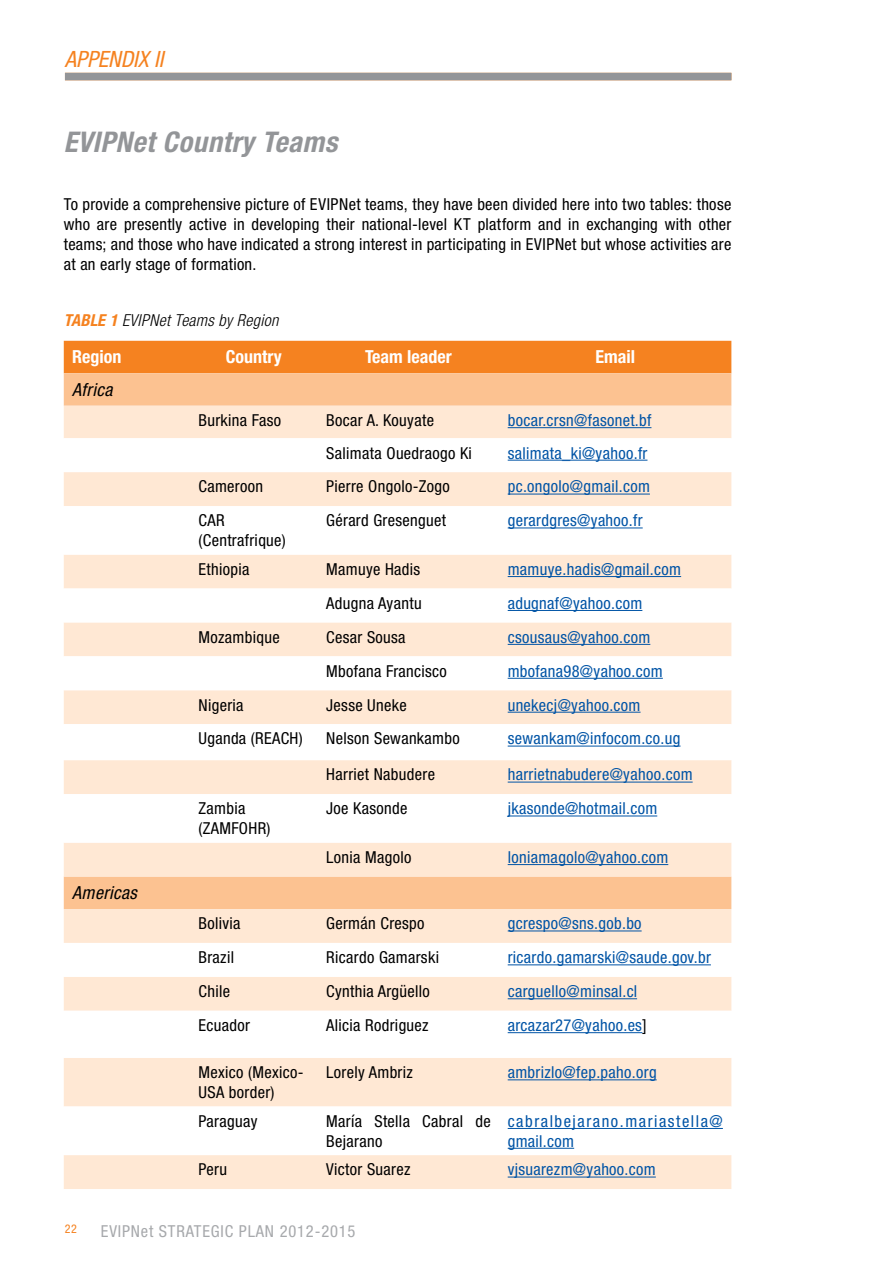
<style>
.page{position:relative;width:893px;height:1263px;background:#fff}
.page>*{position:absolute;margin:0;border:0;box-sizing:border-box;transform-origin:0 0}
.t1{font:italic 700 condensed 28.5px "Helvetica Neue LT Std";letter-spacing:.02em;color:#939598}
.t2{font:italic condensed 22.5px "Helvetica Neue LT Std";color:#f58220}
.t3{font:700 condensed 18px "Helvetica Neue LT Std";color:#fff}
.t4{font:italic condensed 18px "Helvetica Neue LT Std";letter-spacing:.02em;color:#000}
.t5{font:condensed 16.5px/19.8px "Helvetica Neue LT Std";letter-spacing:.02em;color:#000}
.t6{font:condensed 16.5px "Helvetica Neue LT Std";letter-spacing:.02em;color:#0054a6}
.t7{font:condensed 16.5px/19.8px "Helvetica Neue LT Std";letter-spacing:.095em;color:#0054a6}
.t8{font:condensed 16.5px "Helvetica Neue LT Std";letter-spacing:.05em;color:#a7a9ac}
.t9{font:italic 300 condensed 16.5px "Helvetica Neue LT Std";letter-spacing:.02em;color:#000}
.t10{font:condensed 12px "Helvetica Neue LT Std";color:#f58220}
.s1{font-weight:700;color:#f58220}
.s2{color:#000}
</style>
<div class="page">
<div style="left:65px;top:73px;width:666px;height:7px;background:#939598"></div>
<div style="left:64px;top:341px;width:667px;height:32px;background:#f58220"></div>
<div style="left:64px;top:373px;width:667px;height:33px;background:#fcc291"></div>
<div style="left:64px;top:406px;width:667px;height:783px;background:#ffe8d4"></div>
<svg style="left:64px;top:438px;width:667px;height:717px"></svg>
<hr style="left:508px;top:427px;width:143px;height:1px;background:#0054a6">
<hr style="left:508px;top:460px;width:139px;height:1px;background:#0054a6">
<hr style="left:508px;top:494px;width:142px;height:1px;background:#0054a6">
<hr style="left:508px;top:527px;width:135px;height:1px;background:#0054a6">
<hr style="left:508px;top:576px;width:173px;height:1px;background:#0054a6">
<hr style="left:508px;top:610px;width:134px;height:1px;background:#0054a6">
<hr style="left:508px;top:644px;width:142px;height:1px;background:#0054a6">
<hr style="left:508px;top:678px;width:155px;height:1px;background:#0054a6">
<hr style="left:508px;top:712px;width:132px;height:1px;background:#0054a6">
<hr style="left:508px;top:746px;width:172px;height:1px;background:#0054a6">
<hr style="left:508px;top:782px;width:185px;height:1px;background:#0054a6">
<hr style="left:508px;top:815px;width:149px;height:1px;background:#0054a6">
<hr style="left:508px;top:864px;width:160px;height:1px;background:#0054a6">
<hr style="left:508px;top:930px;width:134px;height:1px;background:#0054a6">
<hr style="left:508px;top:964px;width:203px;height:1px;background:#0054a6">
<hr style="left:508px;top:998px;width:129px;height:1px;background:#0054a6">
<hr style="left:508px;top:1032px;width:134px;height:1px;background:#0054a6">
<hr style="left:508px;top:1079px;width:149px;height:1px;background:#0054a6">
<hr style="left:508px;top:1128px;width:215px;height:1px;background:#0054a6">
<hr style="left:508px;top:1148px;width:66px;height:1px;background:#0054a6">
<hr style="left:508px;top:1176px;width:148px;height:1px;background:#0054a6">
<h2 class="t2" style="left:65px;top:46px;width:13px">Append</h2>
<h2 class="t2" style="left:133px;top:46px;width:27px">ix II</h2>
<h1 class="t1" style="left:64px;top:125px;width:275px">EVIPNet Country Teams</h1>
<p class="t5" style="left:64px;top:194px;width:669px;text-align:justify">To provide a comprehensive picture of EVIPNet teams, they have been divided here into two tables: those who are presently active in developing their national-level KT platform and in exchanging with other teams; and those who have indicated a strong interest in participating in EVIPNet but whose activities are at an early stage of formation.</p>
<p class="t9" style="left:64px;top:311px;width:216px"><span class="s1">Table 1</span> EVIPNet Teams by Region</p>
<p class="t3" style="left:72px;top:346px;width:51px">Region</p>
<p class="t3" style="left:226px;top:346px;width:57px">Country</p>
<p class="t3" style="left:365px;top:346px;width:88px">Team leader</p>
<p class="t3" style="left:595px;top:346px;width:41px">Email</p>
<p class="t4" style="left:72px;top:379px;width:43px">Africa</p>
<p class="t5" style="left:199px;top:410px;width:84px">Burkina Faso</p>
<p class="t5" style="left:326px;top:410px;width:109px">Bocar A. Kouyate</p>
<p class="t6" style="left:508px;top:411px;width:145px">bocar.crsn@fasonet.bf</p>
<p class="t5" style="left:326px;top:443px;width:147px">Salimata Ouedraogo Ki</p>
<p class="t6" style="left:508px;top:443px;width:141px">salimata_ki@yahoo.fr</p>
<p class="t5" style="left:199px;top:477px;width:66px">Cameroon</p>
<p class="t5" style="left:326px;top:477px;width:125px">Pierre Ongolo-Zogo</p>
<p class="t6" style="left:508px;top:477px;width:144px">pc.ongolo@gmail.com</p>
<p class="t5" style="left:199px;top:510px;width:89px">CAR (Centrafrique)</p>
<p class="t5" style="left:326px;top:510px;width:121px">Gérard Gresenguet</p>
<p class="t6" style="left:508px;top:511px;width:137px">gerardgres@yahoo.fr</p>
<p class="t5" style="left:199px;top:559px;width:52px">Ethiopia</p>
<p class="t5" style="left:326px;top:559px;width:96px">Mamuye Hadis</p>
<p class="t6" style="left:508px;top:559px;width:175px">mamuye.hadis@gmail.com</p>
<p class="t5" style="left:326px;top:593px;width:97px">Adugna Ayantu</p>
<p class="t6" style="left:508px;top:593px;width:136px">adugnaf@yahoo.com</p>
<p class="t5" style="left:199px;top:627px;width:83px">Mozambique</p>
<p class="t5" style="left:326px;top:627px;width:81px">Cesar Sousa</p>
<p class="t6" style="left:508px;top:627px;width:144px">csousaus@yahoo.com</p>
<p class="t5" style="left:326px;top:661px;width:122px">Mbofana Francisco</p>
<p class="t6" style="left:508px;top:661px;width:157px">mbofana98@yahoo.com</p>
<p class="t5" style="left:199px;top:695px;width:47px">Nigeria</p>
<p class="t5" style="left:326px;top:695px;width:82px">Jesse Uneke</p>
<p class="t6" style="left:508px;top:695px;width:134px">unekecj@yahoo.com</p>
<p class="t5" style="left:199px;top:729px;width:106px">Uganda (REACH)</p>
<p class="t5" style="left:326px;top:729px;width:135px">Nelson Sewankambo</p>
<p class="t6" style="left:508px;top:729px;width:174px">sewankam@infocom.co.ug</p>
<p class="t5" style="left:326px;top:765px;width:110px">Harriet Nabudere</p>
<p class="t6" style="left:508px;top:765px;width:186px">harrietnabudere@yahoo.com</p>
<p class="t5" style="left:199px;top:798px;width:74px">Zambia (ZAMFOHR)</p>
<p class="t5" style="left:326px;top:798px;width:83px">Joe Kasonde</p>
<p class="t6" style="left:508px;top:799px;width:151px">jkasonde@hotmail.com</p>
<p class="t5" style="left:326px;top:847px;width:87px">Lonia Magolo</p>
<p class="t6" style="left:508px;top:847px;width:162px">loniamagolo@yahoo.com</p>
<p class="t4" style="left:72px;top:882px;width:66px">Americas</p>
<p class="t5" style="left:199px;top:913px;width:43px">Bolivia</p>
<p class="t5" style="left:326px;top:913px;width:100px">Germán Crespo</p>
<p class="t6" style="left:508px;top:914px;width:135px">gcrespo@sns.gob.bo</p>
<p class="t5" style="left:199px;top:947px;width:37px">Brazil</p>
<p class="t5" style="left:326px;top:947px;width:114px">Ricardo Gamarski</p>
<p class="t6" style="left:508px;top:948px;width:205px">ricardo.gamarski@saude.gov.br</p>
<p class="t5" style="left:199px;top:981px;width:33px">Chile</p>
<p class="t5" style="left:326px;top:981px;width:105px">Cynthia Argüello</p>
<p class="t6" style="left:508px;top:982px;width:131px">carguello@minsal.cl</p>
<p class="t5" style="left:199px;top:1015px;width:53px">Ecuador</p>
<p class="t5" style="left:326px;top:1015px;width:104px">Alicia Rodriguez</p>
<p class="t6" style="left:508px;top:1016px;width:140px">arcazar27@yahoo.es<span class="s2">]</span></p>
<p class="t5" style="left:199px;top:1062px;width:107px">Mexico (Mexico-<br>USA border)</p>
<p class="t5" style="left:326px;top:1062px;width:88px">Lorely Ambriz</p>
<p class="t6" style="left:508px;top:1063px;width:150px">ambrizlo@fep.paho.org</p>
<p class="t5" style="left:199px;top:1111px;width:60px">Paraguay</p>
<p class="t5" style="left:326px;top:1111px;width:166px">María Stella Cabral de<br>Bejarano</p>
<p class="t7" style="left:508px;top:1111px;width:217px">cabralbejarano.mariastella@ gmail.com</p>
<p class="t5" style="left:199px;top:1159px;width:30px">Peru</p>
<p class="t5" style="left:326px;top:1159px;width:86px">Victor Suarez</p>
<p class="t6" style="left:508px;top:1160px;width:150px">vjsuarezm@yahoo.com</p>
<p class="t10" style="left:65px;top:1222px;width:14px">22</p>
<p class="t8" style="left:101px;top:1221px;width:256px">EVIPNet STRATEGIC PLAN 2012-2015</p>
</div>
